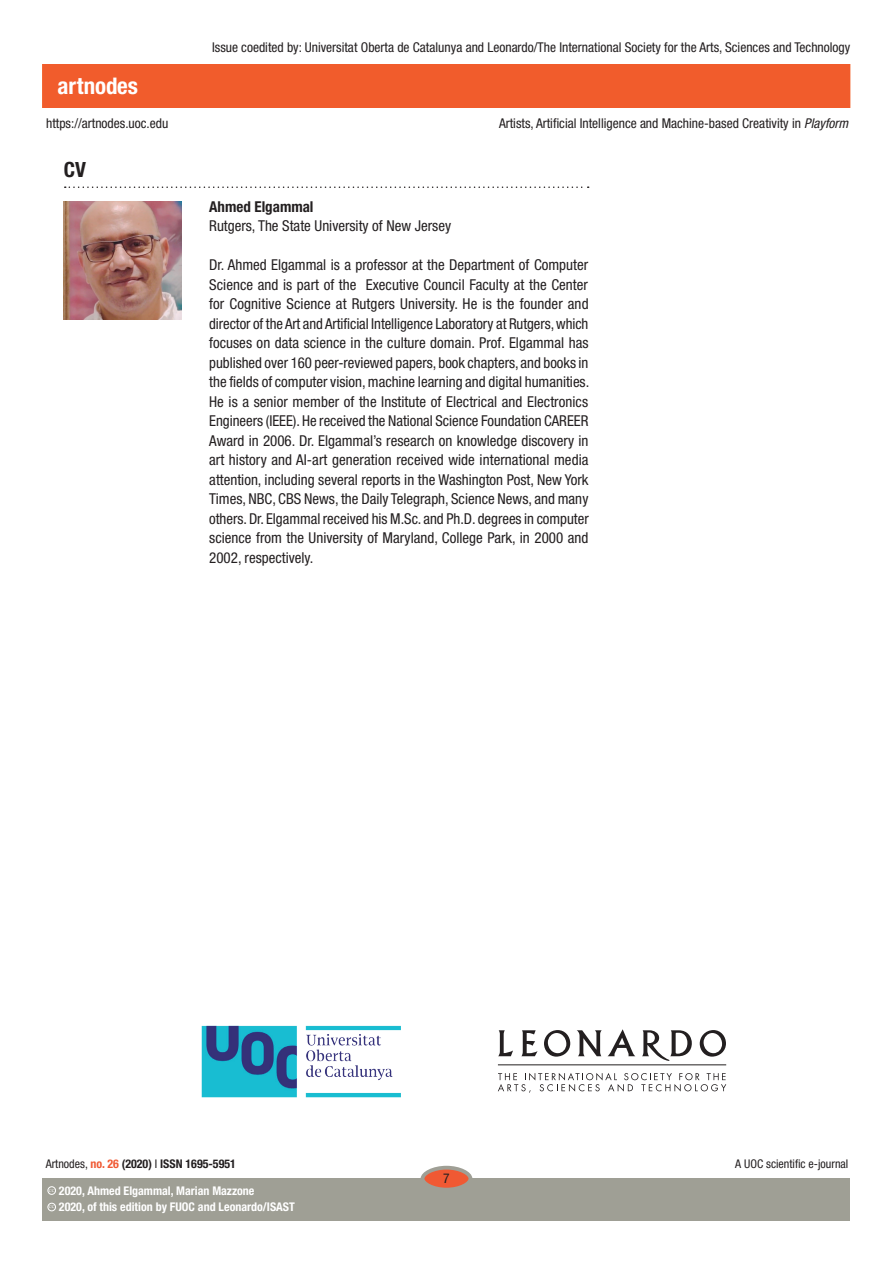
<style>
.page{position:relative;width:893px;height:1263px;background:#fff}
.page>*{position:absolute;margin:0;border:0;box-sizing:border-box;transform-origin:0 0}
.t1{font:700 condensed 22.95px "Helvetica Neue LT Std";color:#fff}
.t2{font:700 condensed 21px "Helvetica Neue LT Std";color:#231f20}
.t3{font:condensed 15px/19.5px "Helvetica Neue LT Std";color:#231f20;text-align:justify}
.t4{font:700 condensed 15px "Helvetica Neue LT Std";color:#231f20}
.t5{font:condensed 13.5px "Helvetica Neue LT Std";color:#231f20}
.t6{font:700 condensed 12px "Helvetica Neue LT Std";color:#fff}
.t7{font:700 condensed 12px "Helvetica Neue LT Std";color:#231f20}
.t8{font:condensed 12px "Helvetica Neue LT Std";color:#231f20}
.t9{font:600 3.9px "Adobe Caslon Pro";color:#fff}
.s1{font-style:italic}
.s2{font-weight:400}
.s3{color:#f05933}
</style>
<div class="page">
<img style="left:201px;top:1025px;width:199px;height:73px">
<svg style="left:577px;top:1029px;width:58px;height:27px"></svg>
<svg style="left:700px;top:1030px;width:26px;height:26px"></svg>
<svg style="left:521px;top:1030px;width:17px;height:26px"></svg>
<svg style="left:544px;top:1030px;width:26px;height:26px"></svg>
<svg style="left:498px;top:1030px;width:15px;height:26px"></svg>
<svg style="left:642px;top:1030px;width:50px;height:31px"></svg>
<hr style="left:498px;top:1064px;width:228px;height:1px;background:#231f20">
<svg style="left:498px;top:1073px;width:228px;height:20px"></svg>
<div style="left:43px;top:65px;width:807px;height:42px;background:#f15c2c"></div>
<div style="left:43px;top:1178px;width:807px;height:42px;background:#9f9f95"></div>
<div style="left:422px;top:1168px;width:48px;height:21px;background:#f05933;border-radius:50%"></div>
<div style="left:421px;top:1166px;width:51px;height:25px;border:4px solid #9f9f95;border-radius:50%"></div>
<div style="left:48px;top:1203px;width:8px;height:8px;border:1px solid #fff;border-radius:50%"></div>
<div style="left:48px;top:1186px;width:8px;height:8px;border:1px solid #fff;border-radius:50%"></div>
<svg style="left:65px;top:186px;width:524px;height:2px"></svg>
<img style="left:64px;top:201px;width:118px;height:118px">
<h1 class="t1" style="left:58px;top:72px;width:82px">artnodes</h1>
<p class="t5" style="left:46px;top:115px;width:124px">https://artnodes.uoc.edu</p>
<h2 class="t2" style="left:64px;top:156px;width:24px">CV</h2>
<p class="t5" style="left:212px;top:40px;width:640px">Issue coedited by: Universitat Oberta de Catalunya and Leonardo/The International Society for the Arts, Sciences and Technology</p>
<p class="t5" style="left:499px;top:115px;width:351px">Artists, Artificial Intelligence and Machine-based Creativity in <span class="s1">Playform</span></p>
<p class="t4" style="left:209px;top:197px;width:106px">Ahmed Elgammal</p>
<p class="t3" style="left:209px;top:216px;width:243px">Rutgers, The State University of New Jersey</p>
<p class="t3" style="left:209px;top:255px;width:382px">Dr. Ahmed Elgammal is a professor at the Department of Computer Science and is part of the Executive Council Faculty at the Center for Cognitive Science at Rutgers University. He is the founder and director of the Art and Artificial Intelligence Laboratory at Rutgers, which focuses on data science in the culture domain. Prof. Elgammal has published over 160 peer-reviewed papers, book chapters, and books in the fields of computer vision, machine learning and digital humanities.<br>He is a senior member of the Institute of Electrical and Electronics Engineers (IEEE). He received the National Science Foundation CAREER Award in 2006. Dr. Elgammal’s research on knowledge discovery in art history and AI-art generation received wide international media attention, including several reports in the Washington Post, New York Times, NBC, CBS News, the Daily Telegraph, Science News, and many others. Dr. Elgammal received his M.Sc. and Ph.D. degrees in computer science from the University of Maryland, College Park, in 2000 and 2002, respectively.</p>
<p class="t7" style="left:46px;top:1157px;width:192px"><span class="s2">Artnodes,</span> <span class="s3">no. 26</span> (2020) <span class="s2">I</span> ISSN 1695-5951</p>
<p class="t9" style="left:49px;top:1205px;width:7px">CC</p>
<p class="t6" style="left:59px;top:1200px;width:237px">2020, of this edition by FUOC and Leonardo/ISAST</p>
<p class="t6" style="left:59px;top:1183px;width:197px">2020, Ahmed Elgammal, Marian Mazzone</p>
<p class="t9" style="left:49px;top:1188px;width:7px">CC</p>
<p class="t5" style="left:443px;top:1171px;width:8px">7</p>
<p class="t8" style="left:735px;top:1157px;width:115px">A UOC scientific e-journal</p>
</div>
